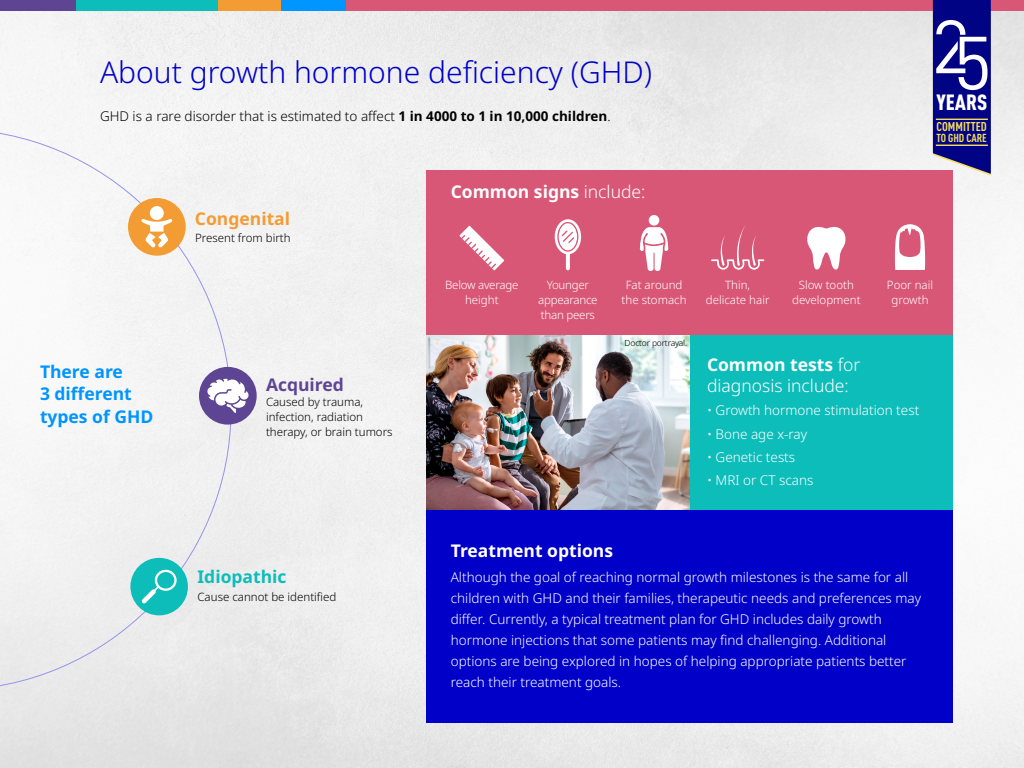
<style>
.page{position:relative;width:1024px;height:768px;background:#fff}
.page>*{position:absolute;margin:0;border:0;box-sizing:border-box;transform-origin:0 0}
.t1{font:74.15px "DINOT";color:#fff}
.t2{font:300 30px "Noto Sans";color:#0000c9}
.t3{font:900 condensed 21.75px "DINOT";color:#fff}
.t4{font:700 17.5px "Noto Sans";color:#fff}
.t5{font:300 17.5px/21px "Noto Sans";color:#fff}
.t6{font:700 17.5px/22.5px "Noto Sans";color:#0095ff}
.t7{font:700 17.5px "Noto Sans";color:#f49c34}
.t8{font:700 17.5px "Noto Sans";color:#0dbdba}
.t9{font:700 17.5px "Noto Sans";color:#5e4594}
.t10{font:300 13.5px/21px "Noto Sans";color:#fff}
.t11{font:300 13.5px "Noto Sans";color:#000}
.t12{font:700 condensed 12.65px "DINOT";color:#f8df5a}
.t13{font:300 11.5px/15px "Noto Sans";color:#000}
.t14{font:300 11.5px/15px "Noto Sans";color:#fff;text-align:center}
.t15{font:300 11.5px/15px "Noto Sans";letter-spacing:-.02em;color:#fff;text-align:center}
.t16{font:700 condensed 11.5px "DINOT";color:#f8df5a}
.t17{font:300 8.5px "Noto Sans";letter-spacing:-.02em;color:#000}
.s1{font-weight:700}
.s2{font-weight:300}
</style>
<div class="page">
<div style="left:0;top:2px;width:1024px;height:766px;background:linear-gradient(to right,#eceded,#ececec)"></div>
<div style="left:346px;top:0;width:678px;height:11px;background:#d95776"></div>
<div style="left:281px;top:0;width:65px;height:11px;background:#0095ff"></div>
<div style="left:218px;top:0;width:63px;height:11px;background:#f49c34"></div>
<div style="left:75px;top:0;width:143px;height:11px;background:#0dbdba"></div>
<div style="left:0;top:0;width:75px;height:11px;background:#5e4594"></div>
<svg style="left:933px;top:0;width:58px;height:176px;background:#21248f"></svg>
<div style="left:426px;top:170px;width:527px;height:175px;background:#d95776"></div>
<div style="left:426px;top:510px;width:527px;height:213px;background:#0000c9"></div>
<svg style="left:0;top:129px;width:231px;height:561px"></svg>
<div style="left:128px;top:198px;width:58px;height:58px;background:#f49c34;border-radius:50%"></div>
<div style="left:150px;top:206px;width:14px;height:14px;background:#fff;border-radius:50%"></div>
<svg style="left:141px;top:219px;width:31px;height:29px"></svg>
<div style="left:199px;top:367px;width:58px;height:58px;background:#5e4594;border-radius:50%"></div>
<div style="left:130px;top:558px;width:58px;height:57px;background:#0dbdba;border-radius:50%"></div>
<div style="left:155px;top:570px;width:22px;height:21px;border:2px solid #fff;border-radius:50%"></div>
<svg style="left:142px;top:585px;width:18px;height:19px"></svg>
<div style="left:690px;top:335px;width:263px;height:175px;background:#0dbdba"></div>
<svg style="left:207px;top:378px;width:42px;height:35px"></svg>
<img style="left:426px;top:335px;width:264px;height:175px">
<svg style="left:895px;top:224px;width:30px;height:46px"></svg>
<svg style="left:807px;top:226px;width:39px;height:44px"></svg>
<svg style="left:711px;top:226px;width:53px;height:44px"></svg>
<div style="left:649px;top:215px;width:10px;height:11px;background:#fff;border-radius:50%"></div>
<svg style="left:640px;top:227px;width:28px;height:44px"></svg>
<svg style="left:459px;top:226px;width:45px;height:44px"></svg>
<svg style="left:555px;top:219px;width:26px;height:51px"></svg>
<h2 class="t2" style="left:100px;top:51px;width:554px">About growth hormone deficiency (GHD)</h2>
<p class="t11" style="left:100px;top:107px;width:512px">GHD is a rare disorder that is estimated to affect <span class="s1">1 in 4000 to 1 in 10,000 children</span>.</p>
<p class="t7" style="left:195px;top:206px;width:97px">Congenital</p>
<p class="t13" style="left:195px;top:231px;width:97px">Present from birth</p>
<p class="t4" style="left:451px;top:179px;width:196px">Common signs <span class="s2">include:</span></p>
<h1 class="t1" style="left:931px;top:0;width:40px">2</h1>
<h3 class="t3" style="left:936px;top:89px;width:52px">YEARS</h3>
<p class="t12" style="left:936px;top:119px;width:52px">COMMITTED</p>
<p class="t16" style="left:936px;top:131px;width:52px">TO GHD CARE</p>
<p class="t15" style="left:445px;top:277px;width:75px">Below average height</p>
<p class="t14" style="left:706px;top:277px;width:65px">Thin, delicate hair</p>
<p class="t14" style="left:792px;top:277px;width:70px">Slow tooth development</p>
<p class="t14" style="left:887px;top:277px;width:48px">Poor nail growth</p>
<p class="t14" style="left:622px;top:277px;width:66px">Fat around the stomach</p>
<p class="t15" style="left:538px;top:277px;width:61px">Younger appearance than peers</p>
<p class="t6" style="left:40px;top:361px;width:115px">There are<br>3 different types of GHD</p>
<p class="t9" style="left:266px;top:372px;width:79px">Acquired</p>
<p class="t13" style="left:266px;top:394px;width:128px">Caused by trauma, infection, radiation therapy, or brain tumors</p>
<p class="t8" style="left:198px;top:565px;width:91px">Idiopathic</p>
<p class="t13" style="left:198px;top:589px;width:140px">Cause cannot be identified</p>
<p class="t17" style="left:625px;top:337px;width:64px">Doctor portrayal.</p>
<p class="t5" style="left:707px;top:355px;width:155px"><span class="s1">Common tests</span> for diagnosis include:</p>
<p class="t10" style="left:707px;top:400px;width:214px">• Growth hormone stimulation test</p>
<p class="t10" style="left:707px;top:423px;width:102px">• Bone age x-ray</p>
<p class="t10" style="left:707px;top:446px;width:90px">• Genetic tests</p>
<p class="t10" style="left:707px;top:469px;width:108px">• MRI or CT scans</p>
<p class="t4" style="left:451px;top:538px;width:164px">Treatment options</p>
<p class="t10" style="left:451px;top:567px;width:472px">Although the goal of reaching normal growth milestones is the same for all children with GHD and their families, therapeutic needs and preferences may differ. Currently, a typical treatment plan for GHD includes daily growth hormone injections that some patients may find challenging. Additional options are being explored in hopes of helping appropriate patients better reach their treatment goals.</p>
</div>
